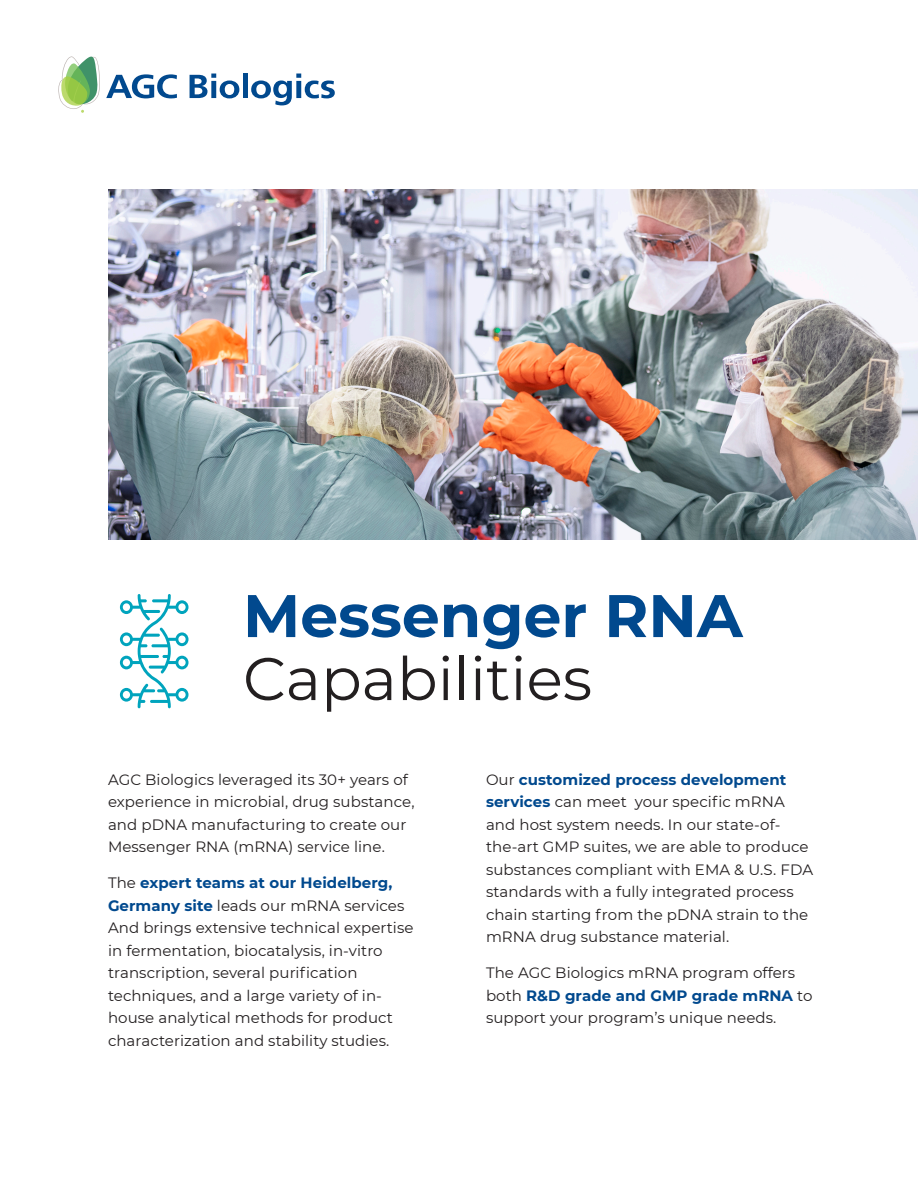
<style>
.page{position:relative;width:918px;height:1188px;background:#fff}
.page>*{position:absolute;margin:0;border:0;box-sizing:border-box;transform-origin:0 0}
.Title_1{font:700 60px "Montserrat";color:#01498e}
.Title_2{font:60px "Montserrat";color:#231f20}
.Paragraph{font:15px/22.5px "Montserrat";letter-spacing:.005em;color:#231f20}
.s1{font-weight:700;color:#01498e}
</style>
<div class="page">
<svg style="left:190px;top:74px;width:49px;height:24px"></svg>
<div style="left:243px;top:73px;width:5px;height:25px;background:#01498e"></div>
<svg style="left:251px;top:74px;width:84px;height:31px"></svg>
<svg style="left:58px;top:56px;width:119px;height:57px"></svg>
<img style="left:108px;top:189px;width:810px;height:351px">
<svg style="left:120px;top:594px;width:69px;height:114px"></svg>
<p class="Title_1" style="left:243px;top:573px;width:501px">Messenger RNA</p>
<p class="Title_2" style="left:243px;top:637px;width:351px">Capabilities</p>
<p class="Paragraph" style="left:108px;top:768px;width:308px">AGC Biologics leveraged its 30+ years of experience in microbial, drug substance, and pDNA manufacturing to create our Messenger RNA (mRNA) service line.</p>
<p class="Paragraph" style="left:108px;top:871px;width:307px">The <span class="s1">expert teams at our Heidelberg, Germany site</span> leads our mRNA services And brings extensive technical expertise in fermentation, biocatalysis, in-vitro transcription, several purification techniques, and a large variety of in&shy;house analytical methods for product characterization and stability studies.</p>
<p class="Paragraph" style="left:486px;top:768px;width:329px">Our <span class="s1">customized process development services</span> can meet your specific mRNA and host system needs. In our state-of&shy;the-art GMP suites, we are able to produce substances compliant with EMA &amp; U.S. FDA standards with a fully integrated process chain starting from the pDNA strain to the mRNA drug substance material.</p>
<p class="Paragraph" style="left:486px;top:961px;width:328px">The AGC Biologics mRNA program offers both <span class="s1">R&amp;D grade and GMP grade mRNA</span> to support your program’s unique needs.</p>
</div>
